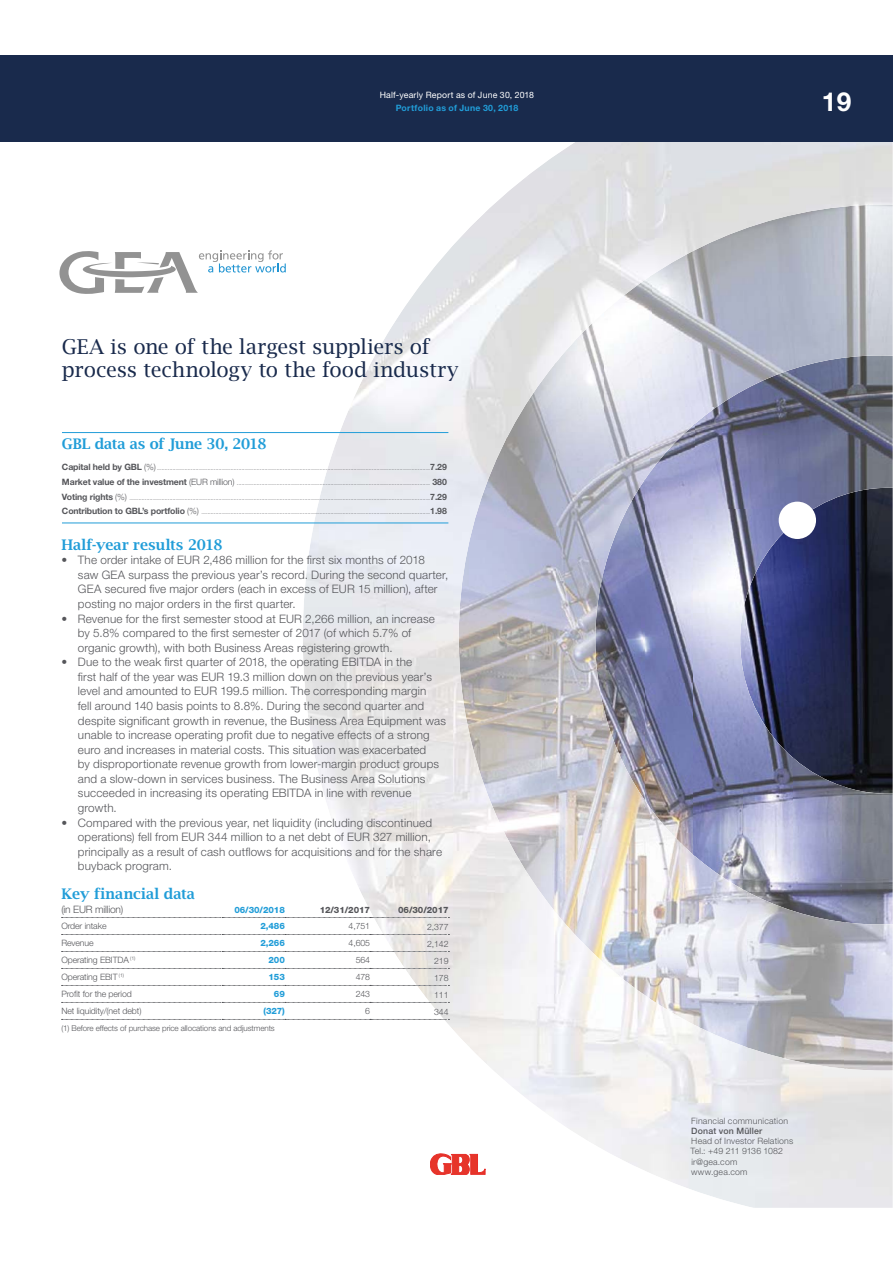
<style>
.page{position:relative;width:893px;height:1263px;background:#fff}
.page>*{position:absolute;margin:0;border:0;box-sizing:border-box;transform-origin:0 0}
.t1{font:700 26.25px "Helvetica Neue LT Std";color:#fff}
.t2{font:20.4px/23.4px "Lucida Bright";letter-spacing:-.01em;color:#192a4c}
.t3{font:600 14.55px "Lucida Bright";letter-spacing:-.005em;color:#219dd8}
.t4{font:300 11.7px/14.5px "Helvetica Neue LT Std";letter-spacing:.015em;color:#55565a}
.t5{font:300 10.2px "Helvetica Neue LT Std";letter-spacing:-.02em;color:#55565a}
.t6{font:300 8.7px "Helvetica Neue LT Std";letter-spacing:-.01em;color:#55565a}
.t7{font:300 8.7px/10.2px "Helvetica Neue LT Std";letter-spacing:.02em;color:#55565a}
.t8{font:800 8.7px "Helvetica Neue LT Std";letter-spacing:-.01em;color:#219dd8}
.t9{font:8.7px "Helvetica Neue LT Std";letter-spacing:.025em;color:#fff}
.t10{font:700 8.7px "Helvetica Neue LT Std";letter-spacing:.03em;color:#219dd8}
.t11{font:300 8.7px "Helvetica Neue LT Std";letter-spacing:.025em;color:#55565a}
.t12{font:800 8.7px "Helvetica Neue LT Std";letter-spacing:-.01em;color:#55565a}
.t13{font:500 8.7px "Helvetica Neue LT Std";letter-spacing:.025em;color:#55565a}
.t14{font:300 7.95px "Helvetica Neue LT Std";letter-spacing:-.01em;color:#55565a}
.t15{font:300 5.85px "Helvetica Neue LT Std";color:#55565a}
.s1{font-weight:700;font-size:8.7px}
.s2{font-size:8.7px}
</style>
<div class="page">
<svg style="left:303px;top:142px;width:590px;height:493px"></svg>
<img style="left:303px;top:635px;width:590px;height:573px">
<img style="left:651px;top:205px;width:242px;height:201px">
<img style="left:603px;top:274px;width:49px;height:204px">
<img style="left:554px;top:306px;width:49px;height:663px">
<img style="left:506px;top:357px;width:49px;height:562px">
<img style="left:459px;top:437px;width:48px;height:402px">
<img style="left:603px;top:802px;width:48px;height:199px">
<img style="left:651px;top:873px;width:48px;height:156px">
<img style="left:699px;top:891px;width:49px;height:158px">
<img style="left:748px;top:923px;width:96px;height:147px">
<img style="left:844px;top:925px;width:49px;height:146px">
<img style="left:694px;top:355px;width:199px;height:155px">
<img style="left:644px;top:406px;width:51px;height:467px">
<img style="left:595px;top:478px;width:50px;height:324px">
<img style="left:694px;top:510px;width:46px;height:104px">
<img style="left:694px;top:614px;width:49px;height:277px">
<img style="left:743px;top:794px;width:51px;height:131px">
<img style="left:793px;top:794px;width:50px;height:129px">
<img style="left:843px;top:794px;width:50px;height:131px">
<img style="left:740px;top:488px;width:153px;height:306px">
<div style="left:779px;top:502px;width:37px;height:37px;background:#fff;border-radius:50%"></div>
<svg style="left:59px;top:250px;width:227px;height:44px"></svg>
<svg style="left:62px;top:917px;width:387px;height:1px"></svg>
<svg style="left:62px;top:934px;width:387px;height:1px"></svg>
<svg style="left:62px;top:951px;width:387px;height:1px"></svg>
<svg style="left:62px;top:968px;width:387px;height:1px"></svg>
<svg style="left:62px;top:985px;width:387px;height:1px"></svg>
<svg style="left:62px;top:1002px;width:387px;height:1px"></svg>
<svg style="left:62px;top:1019px;width:387px;height:1px"></svg>
<hr style="left:62px;top:432px;width:386px;height:1px;background:#219dd8">
<hr style="left:62px;top:523px;width:386px;height:1px;background:#219dd8">
<div style="left:0;top:55px;width:893px;height:87px;background:#192a4c"></div>
<svg style="left:430px;top:1154px;width:55px;height:21px"></svg>
<p class="t9" style="left:380px;top:90px;width:156px">Half-yearly Report as of June 30, 2018</p>
<p class="t10" style="left:396px;top:104px;width:124px">Portfolio as of June 30, 2018</p>
<h2 class="t2" style="left:62px;top:336px;width:398px">GEA is one of the largest suppliers of process technology to the food industry</h2>
<p class="t3" style="left:62px;top:436px;width:206px">GBL data as of June 30, 2018</p>
<p class="t15" style="left:62px;top:466px;width:386px"><span class="s1">Capital held by GBL</span> <span class="s2">(%)</span> ..................................................................................................................................................................................<span class="s1">7.29</span></p>
<p class="t15" style="left:62px;top:481px;width:386px"><span class="s1">Market value of the investment</span> <span class="s2">(EUR million)</span> .............................................................................................................................. <span class="s1">380</span></p>
<p class="t15" style="left:62px;top:496px;width:386px"><span class="s1">Voting rights</span> <span class="s2">(%)</span> ....................................................................................................................................................................................................<span class="s1">7.29</span></p>
<p class="t15" style="left:62px;top:510px;width:386px"><span class="s1">Contribution to GBL’s portfolio</span> <span class="s2">(%)</span> .....................................................................................................................................................<span class="s1">1.98</span></p>
<p class="t3" style="left:61px;top:536px;width:163px">Half-year results 2018</p>
<p class="t4" style="left:78px;top:554px;width:372px;text-indent:-17px">• The order intake of EUR 2,486 million for the first six months of 2018 saw GEA surpass the previous year’s record. During the second quarter, GEA secured five major orders (each in excess of EUR 15 million), after posting no major orders in the first quarter.</p>
<p class="t4" style="left:78px;top:612px;width:358px;text-indent:-17px">• Revenue for the first semester stood at EUR 2,266 million, an increase by 5.8% compared to the first semester of 2017 (of which 5.7% of organic growth), with both Business Areas registering growth.</p>
<p class="t4" style="left:78px;top:656px;width:370px;text-indent:-17px">• Due to the weak first quarter of 2018, the operating EBITDA in the<br>first half of the year was EUR 19.3 million down on the previous year’s level and amounted to EUR 199.5 million. The corresponding margin<br>fell around 140 basis points to 8.8%. During the second quarter and despite significant growth in revenue, the Business Area Equipment was unable to increase operating profit due to negative effects of a strong euro and increases in material costs. This situation was exacerbated<br>by disproportionate revenue growth from lower-margin product groups and a slow-down in services business. The Business Area Solutions succeeded in increasing its operating EBITDA in line with revenue growth.</p>
<p class="t4" style="left:78px;top:816px;width:366px;text-indent:-17px">• Compared with the previous year, net liquidity (including discontinued operations) fell from EUR 344 million to a net debt of EUR 327 million, principally as a result of cash outflows for acquisitions and for the share buyback program.</p>
<p class="t3" style="left:61px;top:885px;width:135px">Key financial data</p>
<p class="t5" style="left:61px;top:906px;width:63px">(in EUR million)</p>
<p class="t8" style="left:234px;top:905px;width:52px">06/30/2018</p>
<p class="t12" style="left:320px;top:905px;width:52px">12/31/2017</p>
<p class="t12" style="left:398px;top:905px;width:52px">06/30/2017</p>
<p class="t6" style="left:61px;top:923px;width:47px">Order intake</p>
<p class="t8" style="left:260px;top:921px;width:26px">2,486</p>
<p class="t6" style="left:348px;top:923px;width:23px">4,751</p>
<p class="t6" style="left:427px;top:924px;width:23px">2,377</p>
<p class="t6" style="left:61px;top:940px;width:34px">Revenue</p>
<p class="t8" style="left:260px;top:938px;width:26px">2,266</p>
<p class="t6" style="left:348px;top:940px;width:23px">4,605</p>
<p class="t6" style="left:427px;top:941px;width:23px">2,142</p>
<p class="t6" style="left:61px;top:957px;width:76px">Operating EBITDA <sup>(1)</sup></p>
<p class="t8" style="left:268px;top:955px;width:18px">200</p>
<p class="t6" style="left:356px;top:957px;width:16px">564</p>
<p class="t6" style="left:434px;top:958px;width:16px">219</p>
<p class="t6" style="left:61px;top:974px;width:64px">Operating EBIT <sup>(1)</sup></p>
<p class="t8" style="left:268px;top:972px;width:18px">153</p>
<p class="t6" style="left:356px;top:974px;width:16px">478</p>
<p class="t6" style="left:434px;top:975px;width:16px">178</p>
<p class="t6" style="left:61px;top:991px;width:72px">Profit for the period</p>
<p class="t8" style="left:274px;top:989px;width:12px">69</p>
<p class="t6" style="left:356px;top:991px;width:16px">243</p>
<p class="t6" style="left:434px;top:992px;width:16px">111</p>
<p class="t6" style="left:61px;top:1008px;width:82px">Net liquidity/(net debt)</p>
<p class="t8" style="left:263px;top:1006px;width:23px">(327)</p>
<p class="t6" style="left:365px;top:1008px;width:6px">6</p>
<p class="t6" style="left:434px;top:1009px;width:16px">344</p>
<p class="t14" style="left:61px;top:1026px;width:215px">(1) Before effects of purchase price allocations and adjustments</p>
<h1 class="t1" style="left:822px;top:92px;width:31px">19</h1>
<p class="t11" style="left:691px;top:1118px;width:98px">Financial communication</p>
<p class="t13" style="left:691px;top:1126px;width:73px">Donat von Müller</p>
<p class="t7" style="left:690px;top:1137px;width:104px">Head of Investor Relations<br>Tel.: +49 211 9136 1082 ir@gea.com www.gea.com</p>
</div>
